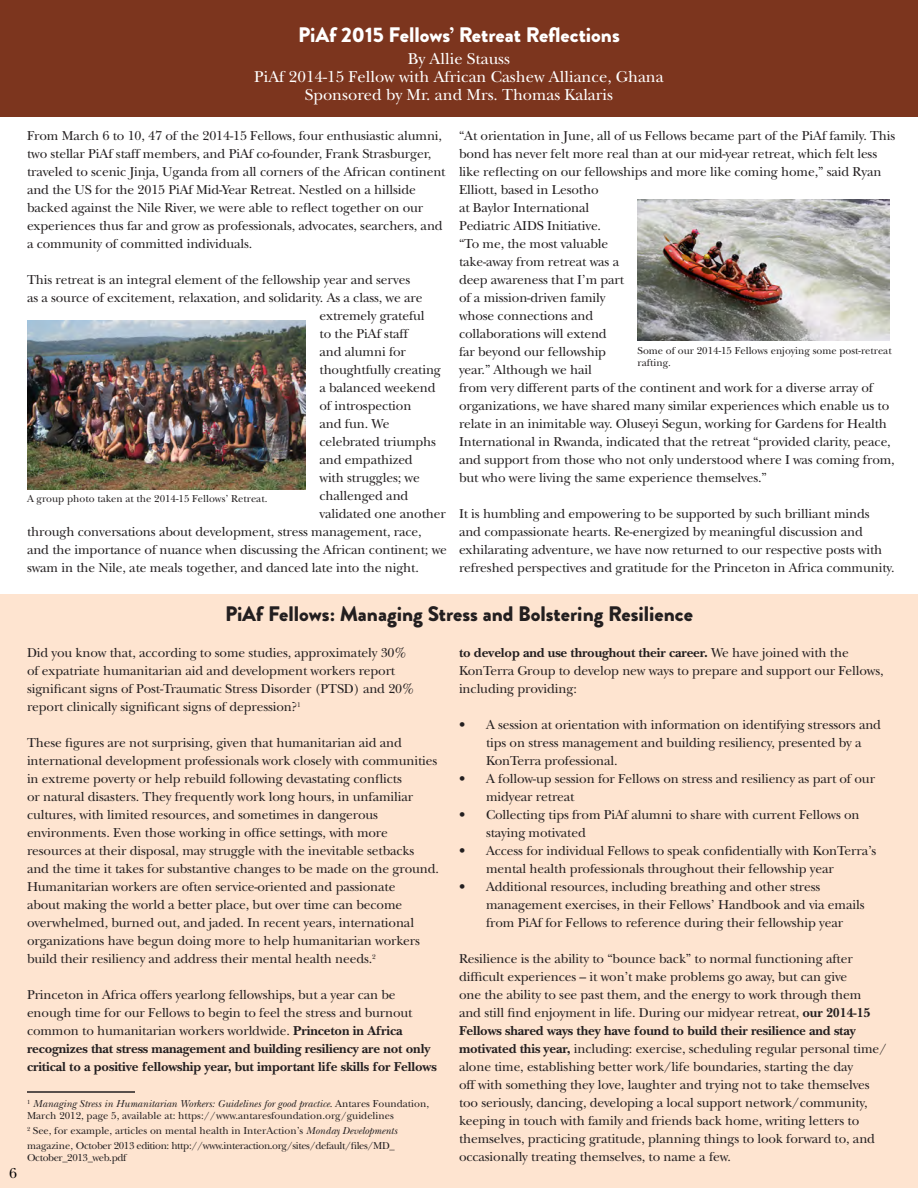
<style>
.page{position:relative;width:918px;height:1188px;background:#fff}
.page>*{position:absolute;margin:0;border:0;box-sizing:border-box;transform-origin:0 0}
.t1{font:900 21px "Brandon Grotesque";color:#231f20}
.t2{font:900 21px "Brandon Grotesque";color:#fff}
.t3{font:16.5px "New Baskerville Std";color:#fff}
.t4{font:15px "New Baskerville Std";color:#000001}
.t5{font:13.5px/18px "New Baskerville Std";letter-spacing:-.01em;color:#231f20}
.footnote{font:10.5px/12px "New Baskerville Std";color:#231f20}
.footnote-2{font:10.5px "New Baskerville Std";letter-spacing:-.035em;color:#231f20}
.s1{font-weight:700}
.s2{font-style:italic}
</style>
<div class="page">
<hr style="left:917px;top:0;width:1px;height:1188px;background:#e5d4ca">
<img style="left:638px;top:199px;width:252px;height:141px">
<div style="left:0;top:594px;width:918px;height:594px;background:#fee4d0"></div>
<div style="left:0;top:0;width:918px;height:117px;background:#7c351e"></div>
<img style="left:27px;top:321px;width:279px;height:169px">
<hr style="left:27px;top:1091px;width:108px;height:2px;background:#231f20">
<p class="t2" style="left:298px;top:20px;width:323px">PiAf 2015 Fellows’ Retreat Reflections</p>
<p class="t3" style="left:408px;top:49px;width:104px">By Allie Stauss</p>
<p class="t3" style="left:254px;top:67px;width:411px">PiAf 2014-15 Fellow with African Cashew Alliance, Ghana</p>
<p class="t3" style="left:305px;top:85px;width:310px">Sponsored by Mr. and Mrs. Thomas Kalaris</p>
<p class="t5" style="left:27px;top:127px;width:420px">From March 6 to 10, 47 of the 2014-15 Fellows, four enthusiastic alumni, two stellar PiAf staff members, and PiAf co-founder, Frank Strasburger, traveled to scenic Jinja, Uganda from all corners of the African continent and the US for the 2015 PiAf Mid-Year Retreat. Nestled on a hillside backed against the Nile River, we were able to reflect together on our experiences thus far and grow as professionals, advocates, searchers, and a community of committed individuals.</p>
<p class="t5" style="left:27px;top:271px;width:385px">This retreat is an integral element of the fellowship year and serves</p>
<p class="t5" style="left:27px;top:289px;width:397px">as a source of excitement, relaxation, and solidarity. As a class, we are</p>
<p class="t5" style="left:320px;top:307px;width:107px">extremely grateful</p>
<p class="t5" style="left:320px;top:325px;width:90px">to the PiAf staff</p>
<p class="t5" style="left:320px;top:343px;width:88px">and alumni for</p>
<p class="t5" style="left:320px;top:361px;width:123px">thoughtfully creating</p>
<p class="t5" style="left:320px;top:379px;width:118px">a balanced weekend</p>
<p class="t5" style="left:320px;top:397px;width:93px">of introspection</p>
<p class="t5" style="left:320px;top:415px;width:71px">and fun. We</p>
<p class="t5" style="left:320px;top:433px;width:118px">celebrated triumphs</p>
<p class="t5" style="left:320px;top:451px;width:95px">and empathized</p>
<p class="t5" style="left:320px;top:469px;width:102px">with struggles; we</p>
<p class="t5" style="left:320px;top:487px;width:90px">challenged and</p>
<p class="t5" style="left:320px;top:505px;width:128px">validated one another</p>
<p class="t5" style="left:27px;top:523px;width:396px">through conversations about development, stress management, race,</p>
<p class="t5" style="left:27px;top:541px;width:421px">and the importance of nuance when discussing the African continent; we</p>
<p class="t5" style="left:27px;top:559px;width:393px">swam in the Nile, ate meals together, and danced late into the night.</p>
<p class="footnote" style="left:27px;top:493px;width:242px">A group photo taken at the 2014-15 Fellows’ Retreat.</p>
<p class="t5" style="left:459px;top:127px;width:438px">“At orientation in June, all of us Fellows became part of the PiAf family. This bond has never felt more real than at our mid-year retreat, which felt less like reflecting on our fellowships and more like coming home,” said Ryan Elliott, based in Lesotho<br>at Baylor International<br>Pediatric AIDS Initiative.<br>“To me, the most valuable<br>take-away from retreat was a<br>deep awareness that I’m part<br>of a mission-driven family<br>whose connections and<br>collaborations will extend<br>far beyond our fellowship<br>year.” Although we hail<br>from very different parts of the continent and work for a diverse array of organizations, we have shared many similar experiences which enable us to relate in an inimitable way. Oluseyi Segun, working for Gardens for Health International in Rwanda, indicated that the retreat “provided clarity, peace, and support from those who not only understood where I was coming from, but who were living the same experience themselves.”</p>
<p class="t5" style="left:459px;top:505px;width:437px">It is humbling and empowering to be supported by such brilliant minds and compassionate hearts. Re-energized by meaningful discussion and exhilarating adventure, we have now returned to our respective posts with refreshed perspectives and gratitude for the Princeton in Africa community.</p>
<p class="footnote" style="left:638px;top:344px;width:256px">Some of our 2014-15 Fellows enjoying some post-retreat rafting.</p>
<p class="t4" style="left:9px;top:1164px;width:9px">6</p>
<p class="t1" style="left:225px;top:599px;width:469px">PiAf Fellows: Managing Stress and Bolstering Resilience</p>
<p class="t5" style="left:27px;top:644px;width:389px">Did you know that, according to some studies, approximately 30% of expatriate humanitarian aid and development workers report significant signs of Post-Traumatic Stress Disorder (PTSD) and 20% report clinically significant signs of depression?<sup>1</sup></p>
<p class="t5" style="left:27px;top:734px;width:414px">These figures are not surprising, given that humanitarian aid and international development professionals work closely with communities in extreme poverty or help rebuild following devastating conflicts<br>or natural disasters. They frequently work long hours, in unfamiliar cultures, with limited resources, and sometimes in dangerous environments. Even those working in office settings, with more resources at their disposal, may struggle with the inevitable setbacks and the time it takes for substantive changes to be made on the ground.<br>Humanitarian workers are often service-oriented and passionate<br>about making the world a better place, but over time can become overwhelmed, burned out, and jaded. In recent years, international organizations have begun doing more to help humanitarian workers build their resiliency and address their mental health needs.<sup>2</sup></p>
<p class="t5" style="left:27px;top:986px;width:411px">Princeton in Africa offers yearlong fellowships, but a year can be enough time for our Fellows to begin to feel the stress and burnout common to humanitarian workers worldwide. <span class="s1">Princeton in Africa recognizes that stress management and building resiliency are not only critical to a positive fellowship year, but important life skills for Fellows</span></p>
<p class="footnote" style="left:27px;top:1098px;width:404px"><sup>1</sup> <span class="s2">Managing Stress in Humanitarian Workers: Guidelines for good practice</span>. Antares Foundation,<br>March 2012, page 5, available at: https://www.antaresfoundation.org/guidelines</p>
<p class="footnote" style="left:27px;top:1123px;width:372px;line-height:15px"><sup>2</sup> See, for example, articles on mental health in InterAction’s <span class="s2">Monday Developments </span>magazine, October 2013 edition: http://www.interaction.org/sites/default/files/MD_</p>
<p class="footnote-2" style="left:27px;top:1151px;width:101px">October_2013_web.pdf</p>
<p class="t5" style="left:459px;top:644px;width:426px"><span class="s1">to develop and use throughout their career.</span> We have joined with the<br>KonTerra Group to develop new ways to prepare and support our Fellows, including providing:</p>
<p class="t5" style="left:486px;top:716px;width:397px;text-indent:-27px">• A session at orientation with information on identifying stressors and tips on stress management and building resiliency, presented by a<br>KonTerra professional.</p>
<p class="t5" style="left:486px;top:770px;width:391px;text-indent:-27px">• A follow-up session for Fellows on stress and resiliency as part of our midyear retreat</p>
<p class="t5" style="left:486px;top:806px;width:375px;text-indent:-27px">• Collecting tips from PiAf alumni to share with current Fellows on staying motivated</p>
<p class="t5" style="left:486px;top:842px;width:392px;text-indent:-27px">• Access for individual Fellows to speak confidentially with KonTerra’s mental health professionals throughout their fellowship year</p>
<p class="t5" style="left:486px;top:878px;width:380px;text-indent:-27px">• Additional resources, including breathing and other stress management exercises, in their Fellows’ Handbook and via emails from PiAf for Fellows to reference during their fellowship year</p>
<p class="t5" style="left:459px;top:950px;width:430px">Resilience is the ability to “bounce back” to normal functioning after difficult experiences – it won’t make problems go away, but can give<br>one the ability to see past them, and the energy to work through them<br>and still find enjoyment in life. During our midyear retreat, <span class="s1">our 2014-15<br>Fellows shared ways they have found to build their resilience and stay motivated this year,</span> including: exercise, scheduling regular personal time/ alone time, establishing better work/life boundaries, starting the day<br>off with something they love, laughter and trying not to take themselves too seriously, dancing, developing a local support network/community, keeping in touch with family and friends back home, writing letters to themselves, practicing gratitude, planning things to look forward to, and occasionally treating themselves, to name a few.</p>
</div>
